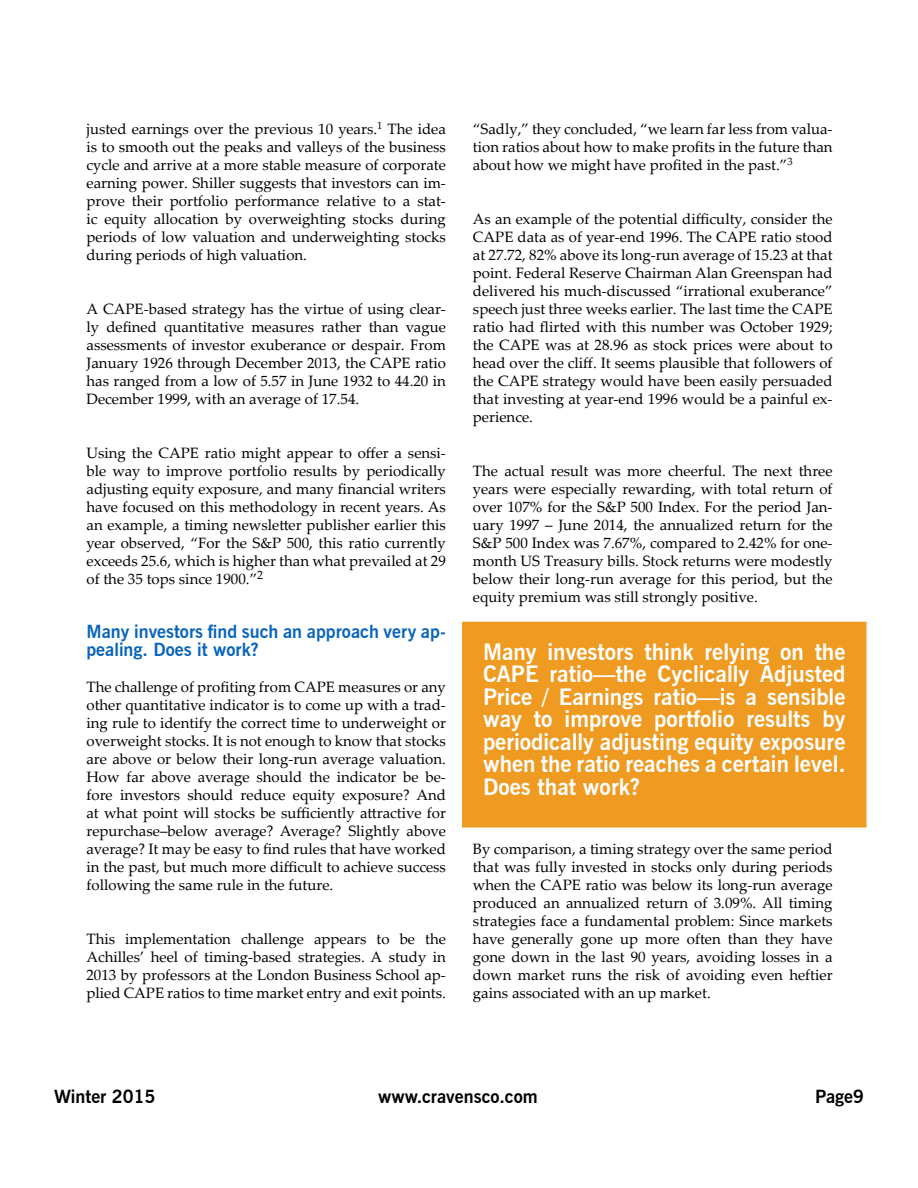
<style>
.page{position:relative;width:918px;height:1188px;background:#fff}
.page>*{position:absolute;margin:0;border:0;box-sizing:border-box;transform-origin:0 0}
.t1{font:700 22.5px/22.5px "News Gothic BT";color:#fff;text-align:justify}
.t2{font:700 18px/18px "News Gothic BT";color:#0964bb}
.t3{font:700 18px "News Gothic BT";color:#000}
.t4{font:15px/18px "Palatino Linotype";color:#000;text-align:justify}
</style>
<div class="page">
<div style="left:463px;top:622px;width:403px;height:205px;background:#ef9a20"></div>
<div style="left:462px;top:622px;width:405px;height:206px;border:2px solid #ef9a20"></div>
<p class="t4" style="left:86px;top:119px;width:361px">justed earnings over the previous 10 years.<sup>1</sup> The idea is to smooth out the peaks and valleys of the business cycle and arrive at a more stable measure of corporate earning power. Shiller suggests that investors can im&shy;prove their portfolio performance relative to a stat&shy;ic equity allocation by overweighting stocks during periods of low valuation and underweighting stocks during periods of high valuation.</p>
<p class="t4" style="left:87px;top:299px;width:361px">A CAPE-based strategy has the virtue of using clear&shy;ly defined quantitative measures rather than vague assessments of investor exuberance or despair. From January 1926 through December 2013, the CAPE ratio has ranged from a low of 5.57 in June 1932 to 44.20 in December 1999, with an average of 17.54.</p>
<p class="t4" style="left:87px;top:443px;width:361px">Using the CAPE ratio might appear to offer a sensi&shy;ble way to improve portfolio results by periodically adjusting equity exposure, and many financial writers have focused on this methodology in recent years. As an example, a timing newsletter publisher earlier this year observed, “For the S&amp;P 500, this ratio currently exceeds 25.6, which is higher than what prevailed at 29 of the 35 tops since 1900.”<sup>2</sup></p>
<p class="t2" style="left:86px;top:622px;width:361px">Many investors find such an approach very ap&shy;pealing. Does it work?</p>
<p class="t4" style="left:86px;top:677px;width:361px">The challenge of profiting from CAPE measures or any other quantitative indicator is to come up with a trad&shy;ing rule to identify the correct time to underweight or overweight stocks. It is not enough to know that stocks are above or below their long-run average valuation.<br>How far above average should the indicator be be&shy;fore investors should reduce equity exposure? And at what point will stocks be sufficiently attractive for repurchase–below average? Average? Slightly above average? It may be easy to find rules that have worked in the past, but much more difficult to achieve success following the same rule in the future.</p>
<p class="t4" style="left:86px;top:929px;width:361px">This implementation challenge appears to be the Achilles’ heel of timing-based strategies. A study in 2013 by professors at the London Business School ap&shy;plied CAPE ratios to time market entry and exit points.</p>
<p class="t4" style="left:473px;top:119px;width:361px">“Sadly,” they concluded, “we learn far less from valua&shy;tion ratios about how to make profits in the future than about how we might have profited in the past.”<sup>3</sup></p>
<p class="t4" style="left:473px;top:209px;width:361px">As an example of the potential difficulty, consider the CAPE data as of year-end 1996. The CAPE ratio stood at 27.72, 82% above its long-run average of 15.23 at that point. Federal Reserve Chairman Alan Greenspan had delivered his much-discussed “irrational exuberance” speech just three weeks earlier. The last time the CAPE ratio had flirted with this number was October 1929; the CAPE was at 28.96 as stock prices were about to head over the cliff. It seems plausible that followers of the CAPE strategy would have been easily persuaded that investing at year-end 1996 would be a painful ex&shy;perience.</p>
<p class="t4" style="left:473px;top:461px;width:361px">The actual result was more cheerful. The next three years were especially rewarding, with total return of over 107% for the S&amp;P 500 Index. For the period Jan&shy;uary 1997 – June 2014, the annualized return for the S&amp;P 500 Index was 7.67%, compared to 2.42% for one&shy;month US Treasury bills. Stock returns were modestly below their long-run average for this period, but the equity premium was still strongly positive.</p>
<p class="t1" style="left:483px;top:640px;width:364px">Many investors think relying on the CAPE ratio—the Cyclically Adjusted Price / Earnings ratio—is a sensible way to improve portfolio results by periodically adjusting equity exposure when the ratio reaches a certain level.<br>Does that work?</p>
<p class="t4" style="left:473px;top:839px;width:361px">By comparison, a timing strategy over the same period that was fully invested in stocks only during periods when the CAPE ratio was below its long-run average produced an annualized return of 3.09%. All timing strategies face a fundamental problem: Since markets have generally gone up more often than they have gone down in the last 90 years, avoiding losses in a down market runs the risk of avoiding even heftier gains associated with an up market.</p>
<p class="t3" style="left:54px;top:1085px;width:103px">Winter 2015</p>
<p class="t3" style="left:378px;top:1085px;width:161px">www.cravensco.com</p>
<p class="t3" style="left:815px;top:1085px;width:50px">Page9</p>
</div>
